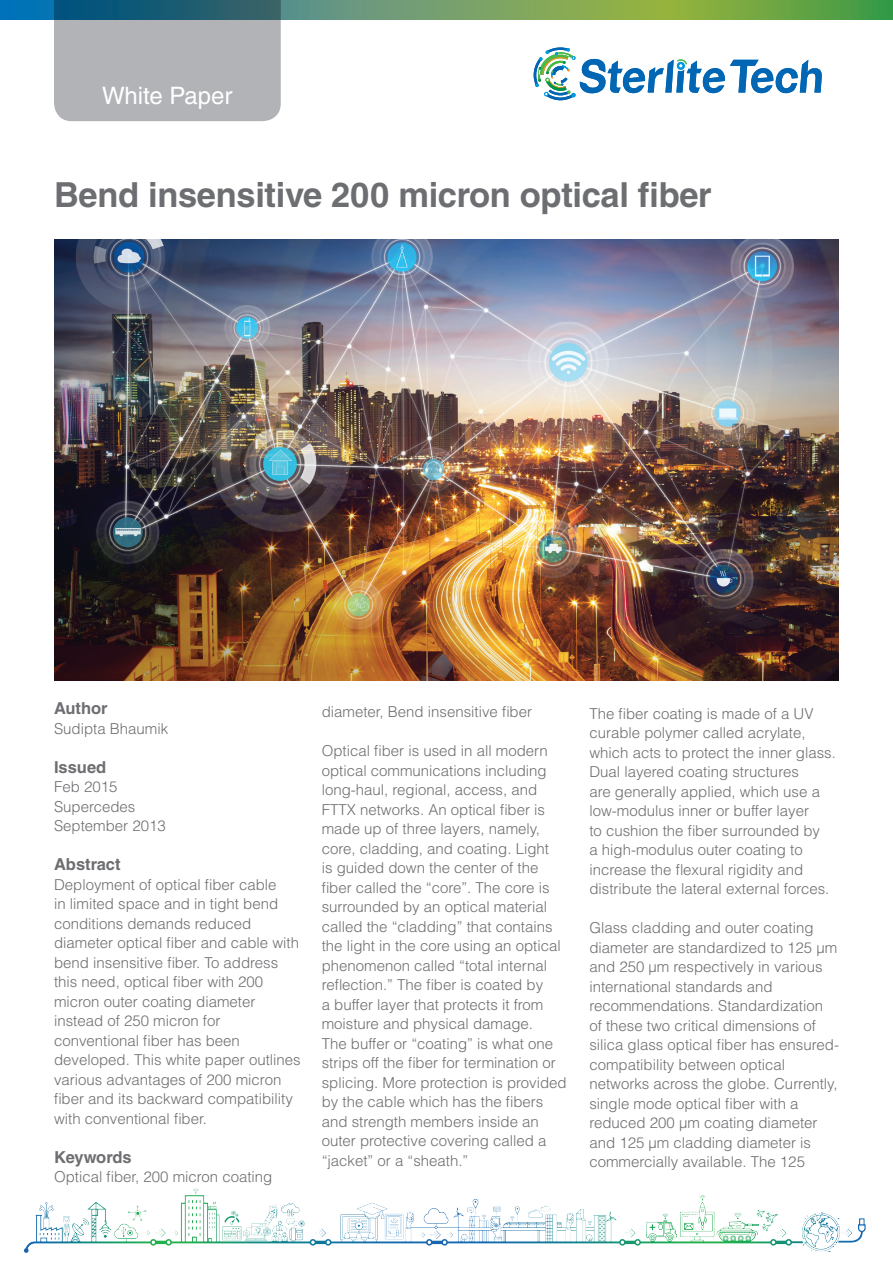
<style>
.page{position:relative;width:893px;height:1263px;background:#fff}
.page>*{position:absolute;margin:0;border:0;box-sizing:border-box;transform-origin:0 0}
.t1{font:700 34.5px "Helvetica LT Std";letter-spacing:-.01em;color:#6d6e71}
.t2{font:24px "Helvetica LT Std";color:#fff}
.t3{font:700 16.5px "Helvetica LT Std";color:#6d6e71}
.t4{font:300 15px/19.5px "Helvetica LT Std";color:#6d6e71}
</style>
<div class="page">
<img style="left:23px;top:1188px;width:843px;height:65px">
<svg style="left:534px;top:47px;width:288px;height:53px"></svg>
<div style="left:54px;top:20px;width:227px;height:101px;background:#b2b3b7"></div>
<svg style="left:1px;top:0;width:891px;height:20px;background:#568e65"></svg>
<img style="left:54px;top:239px;width:785px;height:441px">
<h2 class="t2" style="left:102px;top:82px;width:132px">White Paper</h2>
<h1 class="t1" style="left:54px;top:173px;width:659px">Bend insensitive 200 micron optical fiber</h1>
<p class="t3" style="left:54px;top:698px;width:55px">Author</p>
<p class="t4" style="left:54px;top:718px;width:116px">Sudipta Bhaumik</p>
<p class="t3" style="left:54px;top:757px;width:54px">Issued</p>
<p class="t4" style="left:54px;top:777px;width:113px">Feb 2015<br>Supercedes<br>September 2013</p>
<p class="t3" style="left:54px;top:854px;width:68px">Abstract</p>
<p class="t4" style="left:54px;top:874px;width:248px">Deployment of optical fiber cable<br>in limited space and in tight bend conditions demands reduced diameter optical fiber and cable with bend insensitive fiber. To address this need, optical fiber with 200 micron outer coating diameter instead of 250 micron for conventional fiber has been developed. This white paper outlines various advantages of 200 micron fiber and its backward compatibility with conventional fiber.</p>
<p class="t3" style="left:54px;top:1147px;width:79px">Keywords</p>
<p class="t4" style="left:54px;top:1167px;width:220px">Optical fiber, 200 micron coating</p>
<p class="t4" style="left:322px;top:702px;width:212px">diameter, Bend insensitive fiber</p>
<p class="t4" style="left:322px;top:741px;width:247px">Optical fiber is used in all modern optical communications including long-haul, regional, access, and FTTX networks. An optical fiber is made up of three layers, namely, core, cladding, and coating. Light<br>is guided down the center of the fiber called the “core”. The core is surrounded by an optical material called the “cladding” that contains the light in the core using an optical phenomenon called “total internal reflection.” The fiber is coated by<br>a buffer layer that protects it from moisture and physical damage.<br>The buffer or “coating” is what one strips off the fiber for termination or splicing. More protection is provided by the cable which has the fibers and strength members inside an outer protective covering called a “jacket” or a “sheath.”</p>
<p class="t4" style="left:589px;top:704px;width:248px">The fiber coating is made of a UV curable polymer called acrylate, which acts to protect the inner glass.<br>Dual layered coating structures<br>are generally applied, which use a low-modulus inner or buffer layer<br>to cushion the fiber surrounded by<br>a high-modulus outer coating to increase the flexural rigidity and distribute the lateral external forces.</p>
<p class="t4" style="left:589px;top:918px;width:251px">Glass cladding and outer coating diameter are standardized to 125 μm and 250 μm respectively in various international standards and recommendations. Standardization of these two critical dimensions of silica glass optical fiber has ensured&shy;compatibility between optical networks across the globe. Currently, single mode optical fiber with a reduced 200 μm coating diameter and 125 μm cladding diameter is commercially available. The 125</p>
</div>
